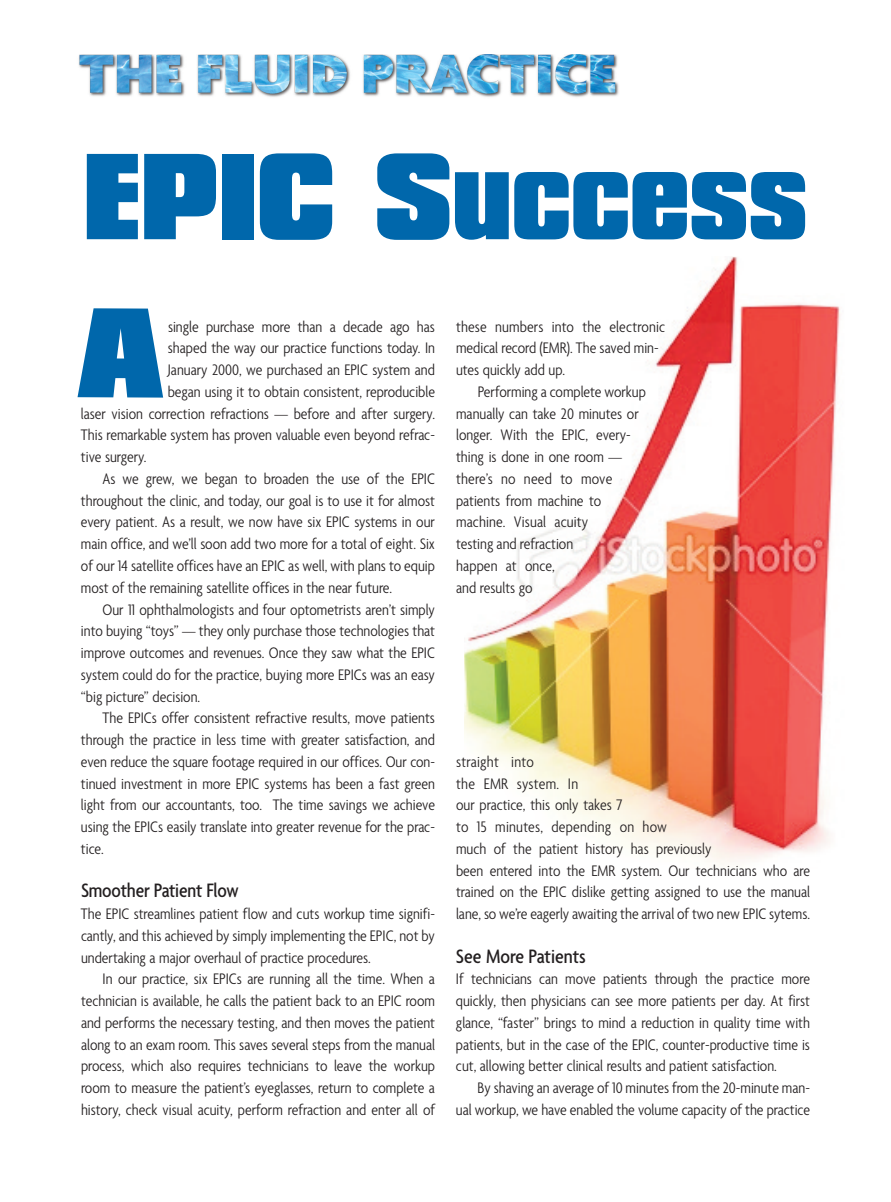
<style>
.page{position:relative;width:891px;height:1202px;background:#fff}
.page>*{position:absolute;margin:0;border:0;box-sizing:border-box;transform-origin:0 0}
.t1{font:900 109.5px "Compacta BT";color:#0067ab}
.t2{font:900 105px "Compacta BT";letter-spacing:-.01em;color:#0067ab;scale:.95 1}
.t3{font:500 condensed 21px "Agenda";letter-spacing:-.01em;color:#231f20}
.t4{font:300 condensed 16.5px/21.8px "Agenda";color:#231f20;text-align:justify}
</style>
<div class="page">
<img style="left:464px;top:256px;width:376px;height:608px">
<img style="left:78px;top:55px;width:541px;height:42px">
<h2 class="t2" style="left:83px;top:154px;width:764px">EPIC Success</h2>
<h1 class="t1" style="left:78px;top:308px;width:87px">A</h1>
<p class="t4" style="left:168px;top:315px;width:268px">single purchase more than a decade ago has</p>
<p class="t4" style="left:168px;top:337px;width:269px">shaped the way our practice functions today. In</p>
<p class="t4" style="left:168px;top:358px;width:269px">January 2000, we purchased an EPIC system and</p>
<p class="t4" style="left:168px;top:380px;width:269px">began using it to obtain consistent, reproducible</p>
<p class="t4" style="left:81px;top:402px;width:355px">laser vision correction refractions — before and after surgery.</p>
<p class="t4" style="left:81px;top:424px;width:355px">This remarkable system has proven valuable even beyond refrac-</p>
<p class="t4" style="left:81px;top:445px;width:67px">tive surgery.</p>
<p class="t4" style="left:103px;top:467px;width:334px">As we grew, we began to broaden the use of the EPIC</p>
<p class="t4" style="left:81px;top:489px;width:355px">throughout the clinic, and today, our goal is to use it for almost</p>
<p class="t4" style="left:81px;top:511px;width:356px">every patient. As a result, we now have six EPIC systems in our</p>
<p class="t4" style="left:81px;top:532px;width:355px">main office, and we’ll soon add two more for a total of eight. Six</p>
<p class="t4" style="left:81px;top:554px;width:356px">of our 14 satellite offices have an EPIC as well, with plans to equip</p>
<p class="t4" style="left:81px;top:576px;width:313px">most of the remaining satellite offices in the near future.</p>
<p class="t4" style="left:103px;top:598px;width:334px">Our 11 ophthalmologists and four optometrists aren’t simply</p>
<p class="t4" style="left:81px;top:619px;width:355px">into buying “toys” — they only purchase those technologies that</p>
<p class="t4" style="left:81px;top:641px;width:355px">improve outcomes and revenues. Once they saw what the EPIC</p>
<p class="t4" style="left:81px;top:663px;width:355px">system could do for the practice, buying more EPICs was an easy</p>
<p class="t4" style="left:81px;top:685px;width:121px">“big picture” decision.</p>
<p class="t4" style="left:103px;top:706px;width:334px">The EPICs offer consistent refractive results, move patients</p>
<p class="t4" style="left:81px;top:728px;width:355px">through the practice in less time with greater satisfaction, and</p>
<p class="t4" style="left:81px;top:750px;width:355px">even reduce the square footage required in our offices. Our con-</p>
<p class="t4" style="left:81px;top:772px;width:356px">tinued investment in more EPIC systems has been a fast green</p>
<p class="t4" style="left:81px;top:793px;width:356px">light from our accountants, too. The time savings we achieve</p>
<p class="t4" style="left:81px;top:815px;width:356px">using the EPICs easily translate into greater revenue for the prac-</p>
<p class="t4" style="left:81px;top:837px;width:24px">tice.</p>
<p class="t3" style="left:81px;top:877px;width:159px">Smoother Patient Flow</p>
<p class="t4" style="left:81px;top:902px;width:356px">The EPIC streamlines patient flow and cuts workup time signifi&shy;cantly, and this achieved by simply implementing the EPIC, not by undertaking a major overhaul of practice procedures.</p>
<p class="t4" style="left:81px;top:967px;width:356px;text-indent:22px">In our practice, six EPICs are running all the time. When a technician is available, he calls the patient back to an EPIC room and performs the necessary testing, and then moves the patient along to an exam room. This saves several steps from the manual process, which also requires technicians to leave the workup room to measure the patient’s eyeglasses, return to complete a history, check visual acuity, perform refraction and enter all of</p>
<p class="t4" style="left:456px;top:315px;width:211px;text-align:left">these numbers into the electronic medical record (EMR). The saved min&shy;utes quickly add up.</p>
<p class="t4" style="left:456px;top:380px;width:191px;text-align:left;text-indent:22px">Performing a complete workup manually can take 20 minutes or longer. With the EPIC, every&shy;thing is done in one room — there’s no need to move patients from machine to machine. Visual acuity<br>testing and refraction<br>happen at once,<br>and results go</p>
<p class="t4" style="left:456px;top:750px;width:356px;text-align:left">straight into<br>the EMR system. In<br>our practice, this only takes 7<br>to 15 minutes, depending on how<br>much of the patient history has previously<br>been entered into the EMR system. Our technicians who are trained on the EPIC dislike getting assigned to use the manual lane, so we’re eagerly awaiting the arrival of two new EPIC sytems.</p>
<p class="t3" style="left:456px;top:943px;width:131px">See More Patients</p>
<p class="t4" style="left:456px;top:967px;width:356px">If technicians can move patients through the practice more quickly, then physicians can see more patients per day. At first glance, “faster” brings to mind a reduction in quality time with patients, but in the case of the EPIC, counter-productive time is cut, allowing better clinical results and patient satisfaction.</p>
<p class="t4" style="left:456px;top:1076px;width:356px;text-align:right">By shaving an average of 10 minutes from the 20-minute man-<br>ual workup, we have enabled the volume capacity of the practice</p>
</div>
